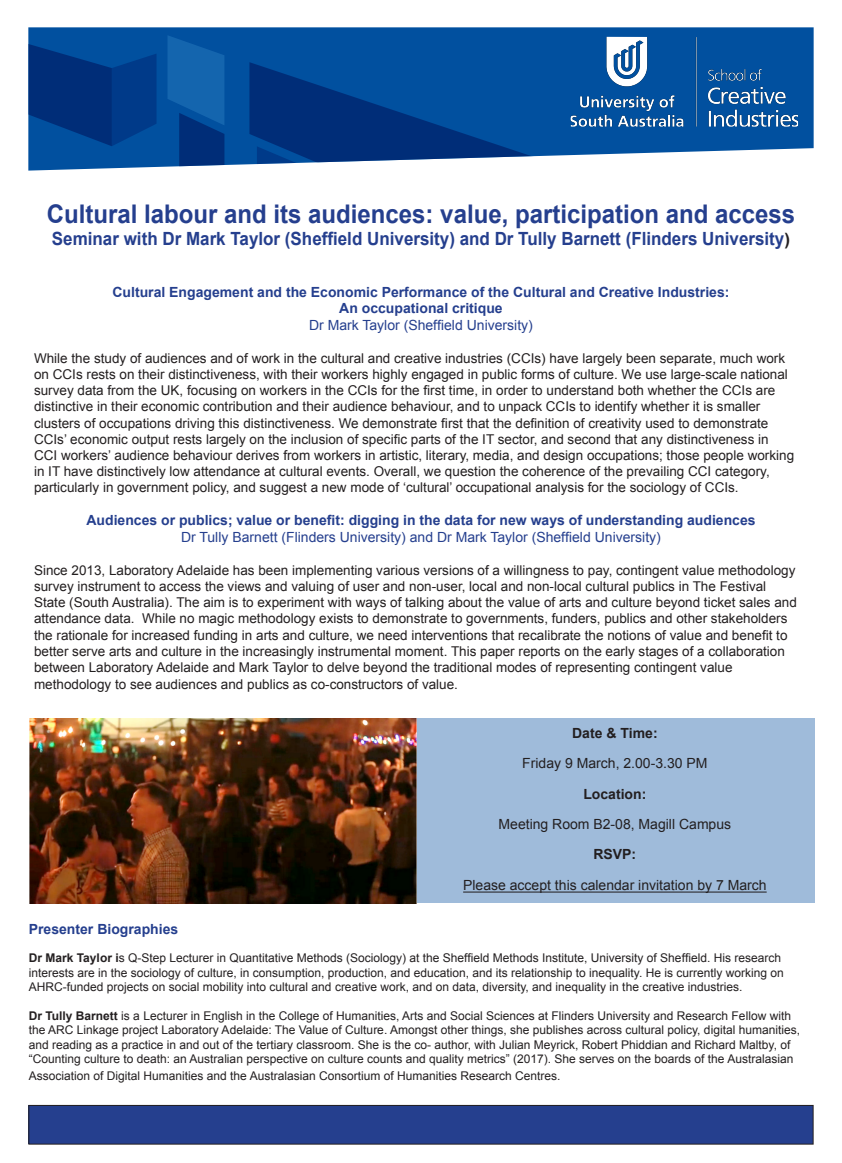
<style>
.page{position:relative;width:842px;height:1163px;background:#fff}
.page>*{position:absolute;margin:0;border:0;box-sizing:border-box;transform-origin:0 0}
.t1{font:700 25.7px "Arial";color:#253f8e;scale:.93 1}
.t2{font:700 18.2px "Arial";color:#253f8e;scale:.93 1}
.t3{font:700 14px "Arial";color:#253f8e}
.t4{font:14px/30.3px "Arial";color:#231f20;text-align:center}
.t5{font:14px "Arial";color:#253f8e}
.t6{font:13.5px/16.2px "Arial";color:#231f20}
.t7{font:12px/14.4px "Arial";color:#231f20}
.s1{font-size:17px;color:#231f20}
.s2{font-weight:700}
</style>
<div class="page">
<svg style="left:28px;top:27px;width:786px;height:143px;background:#1a61a8"></svg>
<svg style="left:167px;top:35px;width:57px;height:135px;background:#11569f"></svg>
<svg style="left:249px;top:62px;width:452px;height:108px;background:#1f5a9e"></svg>
<svg style="left:257px;top:146px;width:117px;height:24px"></svg>
<svg style="left:28px;top:27px;width:129px;height:119px;background:#023e8b"></svg>
<div style="left:415px;top:718px;width:400px;height:184px;background:#9fbbda"></div>
<img style="left:571px;top:37px;width:227px;height:90px">
<img style="left:29px;top:718px;width:387px;height:184px">
<div style="left:29px;top:1105px;width:784px;height:38px;background:#253f8e"></div>
<div style="left:28px;top:1104px;width:786px;height:40px;border:1px solid #231f20"></div>
<hr style="left:463px;top:891px;width:304px;height:1px;background:#231f20">
<p class="t1" style="left:47px;top:197px;width:806px">Cultural labour and its audiences: value, participation and access</p>
<p class="t2" style="left:52px;top:226px;width:795px">Seminar with Dr Mark Taylor (Sheffield University) and Dr Tully Barnett (Flinders University<span class="s1">)</span></p>
<p class="t3" style="left:113px;top:282px;width:618px">Cultural Engagement and the Economic Performance of the Cultural and Creative Industries:</p>
<p class="t3" style="left:339px;top:299px;width:165px">An occupational critique</p>
<p class="t5" style="left:309px;top:316px;width:225px">Dr Mark Taylor (Sheffield University)</p>
<p class="t6" style="left:34px;top:350px;width:762px">While the study of audiences and of work in the cultural and creative industries (CCIs) have largely been separate, much work on CCIs rests on their distinctiveness, with their workers highly engaged in public forms of culture. We use large-scale national survey data from the UK, focusing on workers in the CCIs for the first time, in order to understand both whether the CCIs are distinctive in their economic contribution and their audience behaviour, and to unpack CCIs to identify whether it is smaller clusters of occupations driving this distinctiveness. We demonstrate first that the definition of creativity used to demonstrate CCIs’ economic output rests largely on the inclusion of specific parts of the IT sector, and second that any distinctiveness in CCI workers’ audience behaviour derives from workers in artistic, literary, media, and design occupations; those people working in IT have distinctively low attendance at cultural events. Overall, we question the coherence of the prevailing CCI category, particularly in government policy, and suggest a new mode of ‘cultural’ occupational analysis for the sociology of CCIs.</p>
<p class="t3" style="left:86px;top:511px;width:671px">Audiences or publics; value or benefit: digging in the data for new ways of understanding audiences</p>
<p class="t5" style="left:181px;top:528px;width:481px">Dr Tully Barnett (Flinders University) and Dr Mark Taylor (Sheffield University)</p>
<p class="t6" style="left:34px;top:562px;width:764px">Since 2013, Laboratory Adelaide has been implementing various versions of a willingness to pay, contingent value methodology survey instrument to access the views and valuing of user and non-user, local and non-local cultural publics in The Festival State (South Australia). The aim is to experiment with ways of talking about the value of arts and culture beyond ticket sales and attendance data. While no magic methodology exists to demonstrate to governments, funders, publics and other stakeholders the rationale for increased funding in arts and culture, we need interventions that recalibrate the notions of value and benefit to better serve arts and culture in the increasingly instrumental moment. This paper reports on the early stages of a collaboration between Laboratory Adelaide and Mark Taylor to delve beyond the traditional modes of representing contingent value methodology to see audiences and publics as co-constructors of value.</p>
<p class="t4" style="left:463px;top:718px;width:305px"><span class="s2">Date &amp; Time:<br></span>Friday 9 March, 2.00-3.30 PM<br><span class="s2">Location:<br></span>Meeting Room B2-08, Magill Campus<br><span class="s2">RSVP:<br></span>Please accept this calendar invitation by 7 March</p>
<p class="t3" style="left:29px;top:919px;width:151px">Presenter Biographies</p>
<p class="t7" style="left:29px;top:950px;width:756px"><span class="s2">Dr Mark Taylor i</span>s Q-Step Lecturer in Quantitative Methods (Sociology) at the Sheffield Methods Institute, University of Sheffield. His research interests are in the sociology of culture, in consumption, production, and education, and its relationship to inequality. He is currently working on<br>AHRC-funded projects on social mobility into cultural and creative work, and on data, diversity, and inequality in the creative industries.</p>
<p class="t7" style="left:29px;top:1008px;width:773px"><span class="s2">Dr Tully Barnett</span> is a Lecturer in English in the College of Humanities, Arts and Social Sciences at Flinders University and Research Fellow with the ARC Linkage project Laboratory Adelaide: The Value of Culture. Amongst other things, she publishes across cultural policy, digital humanities, and reading as a practice in and out of the tertiary classroom. She is the co- author, with Julian Meyrick, Robert Phiddian and Richard Maltby, of “Counting culture to death: an Australian perspective on culture counts and quality metrics” (2017). She serves on the boards of the Australasian</p>
<p class="t7" style="left:29px;top:1068px;width:533px">Association of Digital Humanities and the Australasian Consortium of Humanities Research Centres.</p>
</div>
